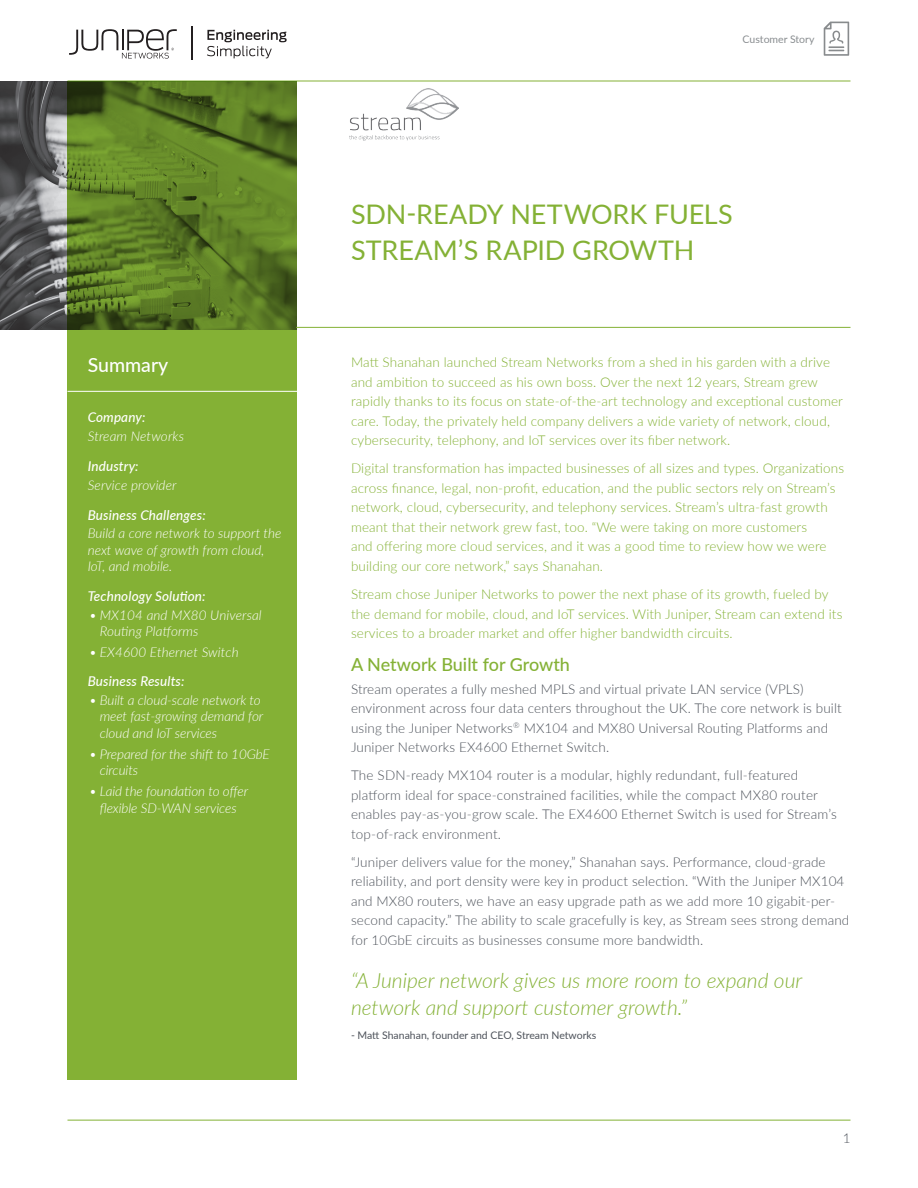
<style>
.page{position:relative;width:918px;height:1188px;background:#fff}
.page>*{position:absolute;margin:0;border:0;box-sizing:border-box;transform-origin:0 0}
.t1{font:27px/36px "Lato";letter-spacing:-.005em;color:#84b135}
.t2{font:italic 300 21px/27px "Lato";color:#84b135}
.t3{font:500 19.5px "Lato";color:#fff}
.t4{font:500 18px "Lato";color:#84b135}
.Intro_Paragraph{font:300 13.5px/19.5px "Lato";letter-spacing:.01em;color:#84b135}
.t5{font:300 13.5px/19.5px "Lato";letter-spacing:.01em;color:#4d525a}
.Sidebar_bullets{font:italic 300 13.5px/16.5px "Lato";letter-spacing:-.005em;color:#fff}
.Sidebar_text{font:italic 300 13.5px/16.5px "Lato";color:#fff}
.Sidebar_head{font:italic 500 13.5px "Lato";letter-spacing:.01em;color:#fff}
.Quote_Name{font:10.5px "Lato";color:#4d525a}
.t6{font:10.5px "Lato";color:#898d90}
</style>
<div class="page">
<img style="left:0;top:81px;width:68px;height:248px">
<svg style="left:824px;top:22px;width:25px;height:34px"></svg>
<svg style="left:207px;top:30px;width:80px;height:28px"></svg>
<svg style="left:69px;top:29px;width:108px;height:30px"></svg>
<hr style="left:191px;top:26px;width:2px;height:33px;background:#231f20">
<hr style="left:68px;top:81px;width:782px;height:1px;background:#84b135">
<svg style="left:68px;top:81px;width:229px;height:999px;background:#7aa431"></svg>
<hr style="left:296px;top:327px;width:554px;height:1px;background:#84b135">
<hr style="left:68px;top:1120px;width:782px;height:1px;background:#84b135">
<hr style="left:68px;top:391px;width:229px;height:1px;background:#fff">
<img style="left:350px;top:88px;width:109px;height:53px">
<h1 class="t3" style="left:88px;top:351px;width:82px">Summary</h1>
<p class="Sidebar_head" style="left:88px;top:408px;width:59px">Company:</p>
<p class="Sidebar_text" style="left:88px;top:427px;width:98px">Stream Networks</p>
<p class="Sidebar_head" style="left:88px;top:456px;width:52px">Industry:</p>
<p class="Sidebar_text" style="left:88px;top:476px;width:90px">Service provider</p>
<p class="Sidebar_head" style="left:88px;top:505px;width:120px">Business Challenges:</p>
<p class="Sidebar_text" style="left:88px;top:525px;width:195px">Build a core network to support the next wave of growth from cloud,<br>IoT, and mobile.</p>
<p class="Sidebar_head" style="left:88px;top:587px;width:119px">Technology Solution:</p>
<p class="Sidebar_bullets" style="left:100px;top:606px;width:164px;text-indent:-10px">• MX104 and MX80 Universal<br>Routing Platforms</p>
<p class="Sidebar_bullets" style="left:89px;top:644px;width:151px">• EX4600 Ethernet Switch</p>
<p class="Sidebar_head" style="left:88px;top:672px;width:98px">Business Results:</p>
<p class="Sidebar_bullets" style="left:100px;top:691px;width:165px;text-indent:-10px">• Built a cloud-scale network to meet fast-growing demand for cloud and IoT services</p>
<p class="Sidebar_bullets" style="left:100px;top:745px;width:172px;text-indent:-10px">• Prepared for the shift to 10GbE circuits</p>
<p class="Sidebar_bullets" style="left:89px;top:782px;width:160px;text-align:center">• Laid the foundation to offer flexible SD-WAN services</p>
<p class="t6" style="left:743px;top:31px;width:73px">Customer Story</p>
<p class="t1" style="left:351px;top:195px;width:383px">SDN-READY NETWORK FUELS<br>STREAM’S RAPID GROWTH</p>
<p class="Intro_Paragraph" style="left:351px;top:352px;width:493px">Matt Shanahan launched Stream Networks from a shed in his garden with a drive and ambition to succeed as his own boss. Over the next 12 years, Stream grew rapidly thanks to its focus on state-of-the-art technology and exceptional customer care. Today, the privately held company delivers a wide variety of network, cloud, cybersecurity, telephony, and IoT services over its fiber network.</p>
<p class="Intro_Paragraph" style="left:351px;top:458px;width:495px">Digital transformation has impacted businesses of all sizes and types. Organizations across finance, legal, non-profit, education, and the public sectors rely on Stream’s network, cloud, cybersecurity, and telephony services. Stream’s ultra-fast growth meant that their network grew fast, too. “We were taking on more customers<br>and offering more cloud services, and it was a good time to review how we were building our core network,” says Shanahan.</p>
<p class="Intro_Paragraph" style="left:351px;top:584px;width:493px">Stream chose Juniper Networks to power the next phase of its growth, fueled by the demand for mobile, cloud, and IoT services. With Juniper, Stream can extend its services to a broader market and offer higher bandwidth circuits.</p>
<h1 class="t4" style="left:351px;top:651px;width:220px">A Network Built for Growth</h1>
<p class="t5" style="left:351px;top:679px;width:492px">Stream operates a fully meshed MPLS and virtual private LAN service (VPLS) environment across four data centers throughout the UK. The core network is built using the Juniper Networks<sup>®</sup> MX104 and MX80 Universal Routing Platforms and Juniper Networks EX4600 Ethernet Switch.</p>
<p class="t5" style="left:351px;top:765px;width:487px">The SDN-ready MX104 router is a modular, highly redundant, full-featured platform ideal for space-constrained facilities, while the compact MX80 router enables pay-as-you-grow scale. The EX4600 Ethernet Switch is used for Stream’s top-of-rack environment.</p>
<p class="t5" style="left:351px;top:852px;width:500px">“Juniper delivers value for the money,” Shanahan says. Performance, cloud-grade reliability, and port density were key in product selection. “With the Juniper MX104 and MX80 routers, we have an easy upgrade path as we add more 10 gigabit-per&shy;second capacity.” The ability to scale gracefully is key, as Stream sees strong demand for 10GbE circuits as businesses consume more bandwidth.</p>
<p class="t2" style="left:351px;top:966px;width:453px">“A Juniper network gives us more room to expand our network and support customer growth.”</p>
<p class="Quote_Name" style="left:351px;top:1028px;width:247px">- Matt Shanahan, founder and CEO, Stream Networks</p>
<p class="t5" style="left:843px;top:1128px;width:9px">1</p>
</div>
